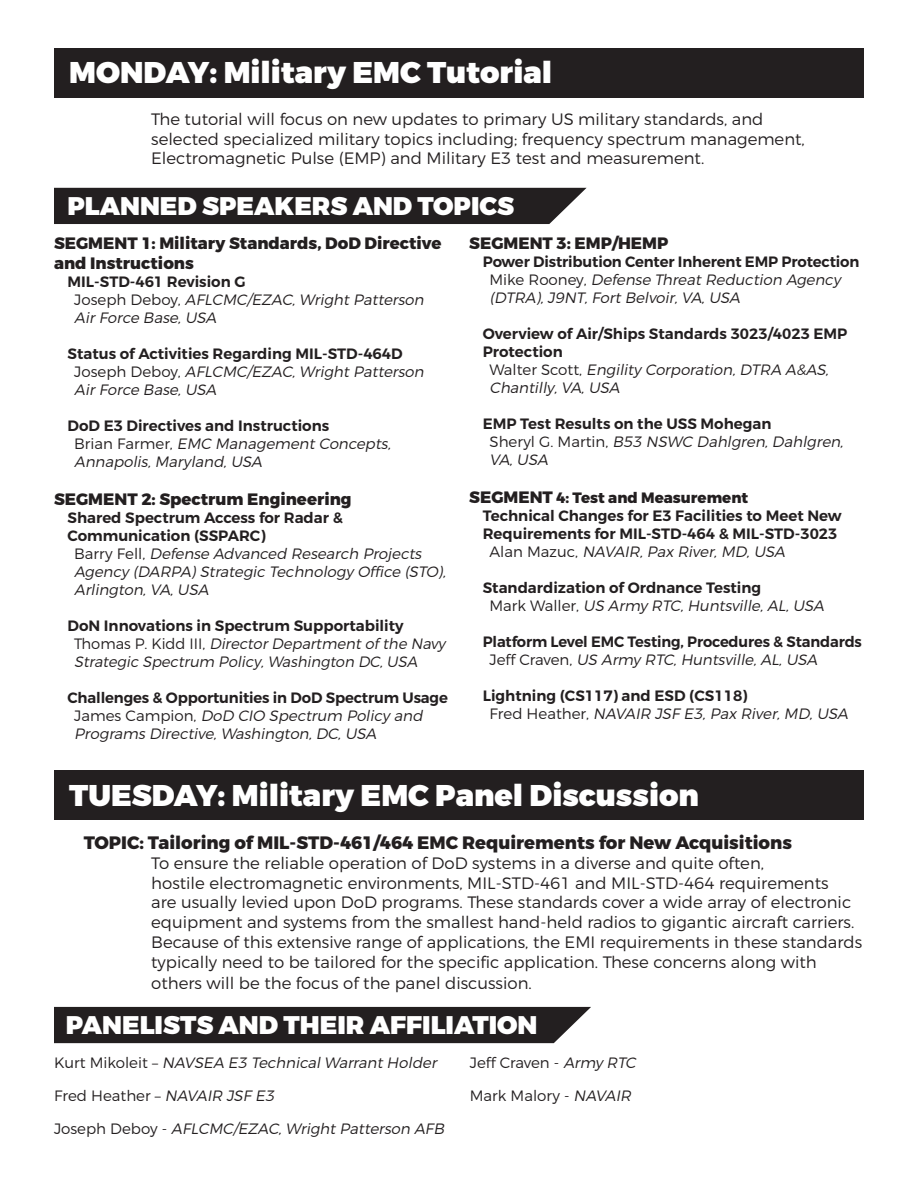
<style>
.page{position:relative;width:918px;height:1188px;background:#fff}
.page>*{position:absolute;margin:0;border:0;box-sizing:border-box;transform-origin:0 0}
.t1{font:900 30px "Montserrat";color:#fff}
.t2{font:900 25.5px "Montserrat";color:#fff}
.t3{font:800 18px "Montserrat";color:#231f20}
.t4{font:300 16.5px/19.8px "Montserrat";color:#231f20}
.t5{font:800 16.5px/19.8px "Montserrat";color:#231f20}
.t6{font:italic 300 15px/18px "Montserrat";color:#231f20}
.t7{font:600 15px/18px "Montserrat";color:#231f20}
.t8{font:300 15px "Montserrat";color:#231f20}
.t9{font:800 15px "Montserrat";color:#231f20}
.s1{font-style:normal}
.s2{font-size:16.5px}
.s3{font-style:italic}
</style>
<div class="page">
<div style="left:54px;top:770px;width:810px;height:50px;background:#231f20"></div>
<div style="left:54px;top:48px;width:810px;height:50px;background:#231f20"></div>
<div style="left:54px;top:188px;width:533px;height:36px;background:#231f20"></div>
<div style="left:54px;top:1007px;width:537px;height:36px;background:#231f20"></div>
<p class="t1" style="left:69px;top:54px;width:484px">MONDAY: Military EMC Tutorial</p>
<p class="t4" style="left:151px;top:109px;width:614px">The tutorial will focus on new updates to primary US military standards, and</p>
<p class="t4" style="left:151px;top:129px;width:655px">selected specialized military topics including; frequency spectrum management,</p>
<p class="t4" style="left:151px;top:148px;width:555px">Electromagnetic Pulse (EMP) and Military E3 test and measurement.</p>
<p class="t2" style="left:67px;top:190px;width:448px">PLANNED SPEAKERS AND TOPICS</p>
<p class="t5" style="left:54px;top:234px;width:389px">SEGMENT 1: Military Standards, DoD Directive and Instructions</p>
<p class="t7" style="left:68px;top:273px;width:180px">MIL-STD-461 Revision G</p>
<p class="t6" style="left:74px;top:290px;width:354px"><span class="s1">J o s e p h D e b oy ,</span> AFLCMC/EZAC, Wright Patterson</p>
<p class="t6" style="left:74px;top:308px;width:147px">Air Force Base, USA</p>
<p class="t7" style="left:68px;top:345px;width:337px">Status of Activities Regarding MIL-STD-464D</p>
<p class="t6" style="left:74px;top:362px;width:354px"><span class="s1">J o s e p h D e b oy ,</span> AFLCMC/EZAC, Wright Patterson</p>
<p class="t6" style="left:74px;top:380px;width:147px">Air Force Base, USA</p>
<p class="t7" style="left:68px;top:417px;width:263px">DoD E3 Directives and Instructions</p>
<p class="t6" style="left:74px;top:434px;width:321px"><span class="s1">B r i a n Fa r m e r,</span> EMC Management Concepts,</p>
<p class="t6" style="left:74px;top:452px;width:192px">Annapolis, Maryland, USA</p>
<p class="t5" style="left:54px;top:489px;width:299px">SEGMENT 2: Spectrum Engineering</p>
<p class="t7" style="left:68px;top:509px;width:277px">Shared Spectrum Access for Radar &amp;</p>
<p class="t7" style="left:68px;top:527px;width:200px">Communication (SSPARC)</p>
<p class="t6" style="left:74px;top:544px;width:376px"><span class="s1">B a r r y F e l l ,</span> Defense Advanced Research Projects<br>Agency (DARPA) Strategic Technology Office (STO),<br>Arlington, VA, USA</p>
<p class="t7" style="left:68px;top:617px;width:338px">DoN Innovations in Spectrum Supportability</p>
<p class="t6" style="left:74px;top:634px;width:373px"><span class="s1">Th o m a s P . K i d d I I I ,</span> Director Department of the Navy<br>Strategic Spectrum Policy, Washington DC, USA</p>
<p class="t7" style="left:68px;top:689px;width:382px">Challenges &amp; Opportunities in DoD Spectrum Usage</p>
<p class="t6" style="left:74px;top:706px;width:353px"><span class="s1">J a m es C a m p i o n ,</span> DoD CIO Spectrum Policy and<br>Programs Directive, Washington, DC, USA</p>
<p class="t5" style="left:469px;top:234px;width:201px">SEGMENT 3: EMP/HEMP</p>
<p class="t7" style="left:483px;top:253px;width:378px">Power Distribution Center Inherent EMP Protection</p>
<p class="t6" style="left:490px;top:271px;width:353px"><span class="s1">M i ke R o o n ey,</span> Defense Threat Reduction Agency (DTRA), J9NT, Fort Belvoir, VA, USA</p>
<p class="t7" style="left:483px;top:325px;width:366px">Overview of Air/Ships Standards 3023/4023 EMP<br>Protection</p>
<p class="t6" style="left:490px;top:361px;width:344px"><span class="s1">Wa l t e r S c o t t ,</span> Engility Corporation, DTRA A&amp;AS,<br>Chantilly, VA, USA</p>
<p class="t7" style="left:483px;top:415px;width:290px">EMP Test Results on the USS Mohegan</p>
<p class="t6" style="left:490px;top:433px;width:358px"><span class="s1">S h e ry l G . M a rt i n ,</span> B53 NSWC Dahlgren, Dahlgren,<br>VA, USA</p>
<p class="t9" style="left:469px;top:488px;width:281px"><span class="s2">SEGMENT</span> 4: Test and Measurement</p>
<p class="t7" style="left:483px;top:507px;width:361px">Technical Changes for E3 Facilities to Meet New<br>Requirements for MIL-STD-464 &amp; MIL-STD-3023</p>
<p class="t6" style="left:490px;top:542px;width:300px"><span class="s1">A l a n M a z u c ,</span> NAVAIR, Pax River, MD, USA</p>
<p class="t7" style="left:483px;top:579px;width:280px">Standardization of Ordnance Testing</p>
<p class="t6" style="left:490px;top:596px;width:339px"><span class="s1">M a r k Wa l l e r ,</span> US Army RTC, Huntsville, AL, USA</p>
<p class="t7" style="left:483px;top:633px;width:381px">Platform Level EMC Testing, Procedures &amp; Standards</p>
<p class="t6" style="left:490px;top:650px;width:332px"><span class="s1">J e ff C r a ve n ,</span> US Army RTC, Huntsville, AL, USA</p>
<p class="t7" style="left:483px;top:687px;width:266px">Lightning (CS117) and ESD (CS118)</p>
<p class="t6" style="left:490px;top:704px;width:363px"><span class="s1">F r e d H e a t h e r ,</span> NAVAIR JSF E3, Pax River, MD, USA</p>
<p class="t1" style="left:69px;top:776px;width:631px">TUESDAY: Military EMC Panel Discussion</p>
<p class="t3" style="left:84px;top:831px;width:710px">TOPIC: Tailoring of MIL-STD-461/464 EMC Requirements for New Acquisitions</p>
<p class="t4" style="left:151px;top:853px;width:614px">To ensure the reliable operation of DoD systems in a diverse and quite often,</p>
<p class="t4" style="left:151px;top:873px;width:713px">hostile electromagnetic environments, MIL-STD-461 and MIL-STD-464 requirements<br>are usually levied upon DoD programs. These standards cover a wide array of electronic equipment and systems from the smallest hand-held radios to gigantic aircraft carriers.<br>Because of this extensive range of applications, the EMI requirements in these standards typically need to be tailored for the specific application. These concerns along with</p>
<p class="t4" style="left:151px;top:973px;width:382px">others will be the focus of the panel discussion.</p>
<p class="t2" style="left:66px;top:1009px;width:473px">PANELISTS AND THEIR AFFILIATION</p>
<p class="t6" style="left:54px;top:1053px;width:387px"><span class="s1">K u rt M i ko l e i t –</span> NAVSEA E3 Technical Warrant Holder</p>
<p class="t8" style="left:54px;top:1087px;width:225px">Fred Heather – <span class="s3">NAVAIR JSF E3</span></p>
<p class="t6" style="left:54px;top:1119px;width:395px"><span class="s1">J o s e p h D e b oy -</span> AFLCMC/EZAC, Wright Patterson AFB</p>
<p class="t8" style="left:470px;top:1054px;width:171px">Jeff Craven - <span class="s3">Army RTC</span></p>
<p class="t8" style="left:470px;top:1087px;width:166px">Mark Malory - <span class="s3">NAVAIR</span></p>
</div>
